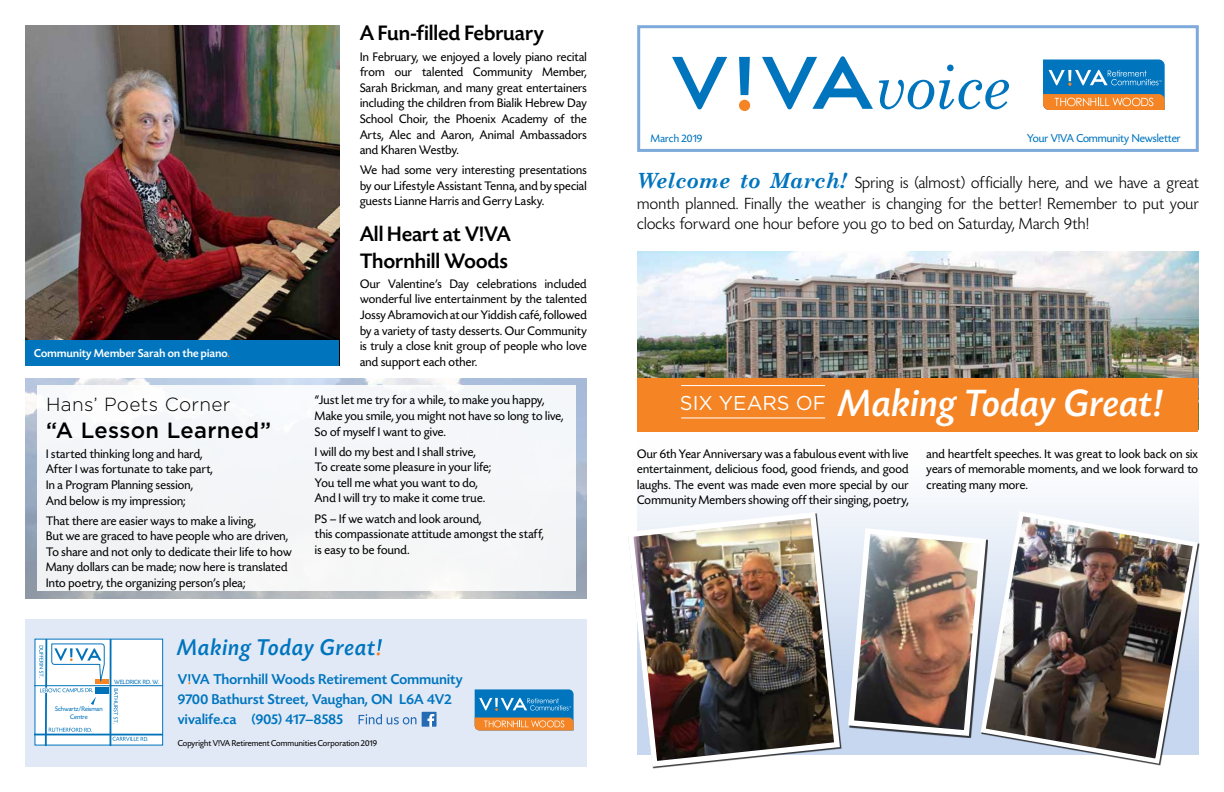
<style>
.page{position:relative;width:1224px;height:792px;background:#fff}
.page>*{position:absolute;margin:0;border:0;box-sizing:border-box;transform-origin:0 0}
.t1{font:italic 500 40px "Today Sans HEFOP";letter-spacing:-.01em;color:#fff}
.t2{font:italic 500 24px "Today Sans HEFOP";letter-spacing:.015em;color:#0075be}
.t3{font:500 22px/26.4px "Today SHOP";letter-spacing:.025em;color:#000}
.t4{font:500 22px "Gotham HTF";letter-spacing:.015em;color:#000}
.t5{font:300 19px "Gotham HTF";letter-spacing:.02em;color:#000}
.t6{font:300 17px/20.4px "Today Sans HEFOP";letter-spacing:.015em;color:#000;text-align:justify}
.t7{font:500 15px/20px "Today Sans HEFOP";letter-spacing:.02em;color:#0075be}
.t8{font:13px/15.6px "Today SHOP";letter-spacing:.02em;color:#000}
.t9{font:500 12px "Today SHOP";letter-spacing:.025em;color:#fff}
.t10{font:12px "Today Sans HEFOP";color:#0075be}
.t11{font:11.5px "Today SHOP";letter-spacing:.02em;color:#0075be}
.t12{font:9px "Today SHOP";letter-spacing:.01em;color:#000}
.t13{font:6.9px/8.3px "Today Sans HEFOP";color:#0072ba;text-align:center}
.t14{font:6.4px "Today Sans HEFOP";color:#0072ba}
.s1{color:#f58424}
.s2{font-family:"Century Schoolbook";font-weight:700;font-style:italic;font-size:21px;color:#0075be}
.s3{font-family:"Gotham HTF";font-weight:400;font-style:normal;font-size:20px}
</style>
<div class="page">
<div style="left:637px;top:436px;width:562px;height:319px;background:#f9fbfd"></div>
<div style="left:637px;top:25px;width:562px;height:127px;border:3px solid #7daada"></div>
<svg style="left:879px;top:65px;width:130px;height:44px"></svg>
<div style="left:739px;top:100px;width:11px;height:11px;background:#f58424;border-radius:50%"></div>
<svg style="left:739px;top:57px;width:11px;height:38px"></svg>
<svg style="left:672px;top:57px;width:55px;height:52px"></svg>
<svg style="left:762px;top:56px;width:111px;height:53px"></svg>
<svg style="left:1043px;top:60px;width:122px;height:50px;background:#60889a"></svg>
<img style="left:26px;top:379px;width:561px;height:219px">
<div style="left:38px;top:386px;width:538px;height:205px;background:#f4f6f7"></div>
<div style="left:25px;top:619px;width:562px;height:148px;background:#e1e9f6"></div>
<svg style="left:377px;top:639px;width:5px;height:17px"></svg>
<svg style="left:188px;top:674px;width:2px;height:10px"></svg>
<svg style="left:359px;top:714px;width:57px;height:11px"></svg>
<svg style="left:422px;top:712px;width:15px;height:15px"></svg>
<svg style="left:475px;top:689px;width:99px;height:41px;background:#5f899c"></svg>
<div style="left:35px;top:639px;width:128px;height:106px;background:#fff"></div>
<hr style="left:35px;top:734px;width:128px;height:2px;background:#0072ba">
<hr style="left:109px;top:639px;width:3px;height:106px;background:#0072ba">
<hr style="left:35px;top:685px;width:128px;height:1px;background:#0072ba">
<hr style="left:96px;top:680px;width:13px;height:4px;background:#f58424">
<div style="left:95px;top:688px;width:13px;height:6px;background:#0072ba"></div>
<svg style="left:114px;top:689px;width:4px;height:35px"></svg>
<svg style="left:113px;top:737px;width:36px;height:4px"></svg>
<svg style="left:39px;top:641px;width:66px;height:103px"></svg>
<img style="left:25px;top:25px;width:314px;height:315px">
<img style="left:637px;top:252px;width:561px;height:127px">
<div style="left:637px;top:379px;width:561px;height:53px;background:#f58424"></div>
<hr style="left:681px;top:417px;width:144px;height:1px;background:#fff">
<hr style="left:681px;top:385px;width:144px;height:1px;background:#fff">
<img style="left:628px;top:513px;width:215px;height:256px">
<img style="left:845px;top:525px;width:133px;height:214px">
<img style="left:978px;top:516px;width:222px;height:250px">
<div style="left:25px;top:340px;width:314px;height:26px;background:#0075be"></div>
<p class="t9" style="left:34px;top:347px;width:197px">Community Member Sarah on the piano<span class="s1">.</span></p>
<h3 class="t5" style="left:46px;top:394px;width:186px">Hans’ Poets Corner</h3>
<h3 class="t4" style="left:46px;top:417px;width:227px">“A Lesson Learned”</h3>
<p class="t8" style="left:46px;top:446px;width:168px">I started thinking long and hard,<br>After I was fortunate to take part,<br>In a Program Planning session,<br>And below is my impression;</p>
<p class="t8" style="left:46px;top:513px;width:247px">That there are easier ways to make a living,<br>But we are graced to have people who are driven, To share and not only to dedicate their life to how Many dollars can be made; now here is translated Into poetry, the organizing person’s plea;</p>
<h3 class="t3" style="left:360px;top:21px;width:185px">A Fun-filled February</h3>
<p class="t8" style="left:360px;top:49px;width:228px;text-align:justify">In February, we enjoyed a lovely piano recital from our talented Community Member, Sarah Brickman, and many great entertainers including the children from Bialik Hebrew Day School Choir, the Phoenix Academy of the Arts, Alec and Aaron, Animal Ambassadors and Kharen Westby.</p>
<p class="t8" style="left:360px;top:163px;width:228px;text-align:justify">We had some very interesting presentations by our Lifestyle Assistant Tenna, and by special guests Lianne Harris and Gerry Lasky.</p>
<h3 class="t3" style="left:360px;top:222px;width:152px">All Heart at V!VA<br>Thornhill Woods</h3>
<p class="t8" style="left:360px;top:276px;width:228px;text-align:justify">Our Valentine’s Day celebrations included wonderful live entertainment by the talented Jossy Abramovich at our Yiddish café, followed by a variety of tasty desserts. Our Community is truly a close knit group of people who love and support each other.</p>
<p class="t8" style="left:315px;top:393px;width:250px">“Just let me try for a while, to make you happy,<br>Make you smile, you might not have so long to live,<br>So of myself I want to give.</p>
<p class="t8" style="left:315px;top:444px;width:178px">I will do my best and I shall strive, To create some pleasure in your life; You tell me what you want to do, And I will try to make it come true.</p>
<p class="t8" style="left:315px;top:511px;width:230px">PS – If we watch and look around,<br>this compassionate attitude amongst the staff, is easy to be found.</p>
<p class="t13" style="left:55px;top:704px;width:49px">Schwartz/Reisman<br>Centre</p>
<p class="t14" style="left:114px;top:679px;width:47px">WELDRICK RD. W.</p>
<h2 class="t2" style="left:178px;top:635px;width:200px">Making Today Great</h2>
<p class="t7" style="left:178px;top:670px;width:286px">V VA Thornhill Woods Retirement Community<br>9700 Bathurst Street, Vaughan, ON L6A 4V2 vivalife.ca (905) 417–8585</p>
<p class="t12" style="left:178px;top:738px;width:201px">Copyright V!VA Retirement Communities Corporation 2019</p>
<p class="t11" style="left:651px;top:132px;width:53px">March 2019</p>
<p class="t10" style="left:1027px;top:132px;width:155px">Your V!VA Community Newsletter</p>
<h3 class="t6" style="left:637px;top:173px;width:563px"><span class="s2">Welcome to March!</span> Spring is (almost) officially here, and we have a great month planned. Finally the weather is changing for the better! Remember to put your clocks forward one hour before you go to bed on Saturday, March 9th!</h3>
<h1 class="t1" style="left:680px;top:382px;width:486px"><span class="s3">SIX YEARS OF</span> Making Today Great!</h1>
<p class="t8" style="left:637px;top:446px;width:273px;text-align:justify">Our 6th Year Anniversary was a fabulous event with live entertainment, delicious food, good friends, and good laughs. The event was made even more special by our Community Members showing off their singing, poetry,</p>
<p class="t8" style="left:927px;top:446px;width:273px;text-align:justify">and heartfelt speeches. It was great to look back on six years of memorable moments, and we look forward to creating many more.</p>
</div>
